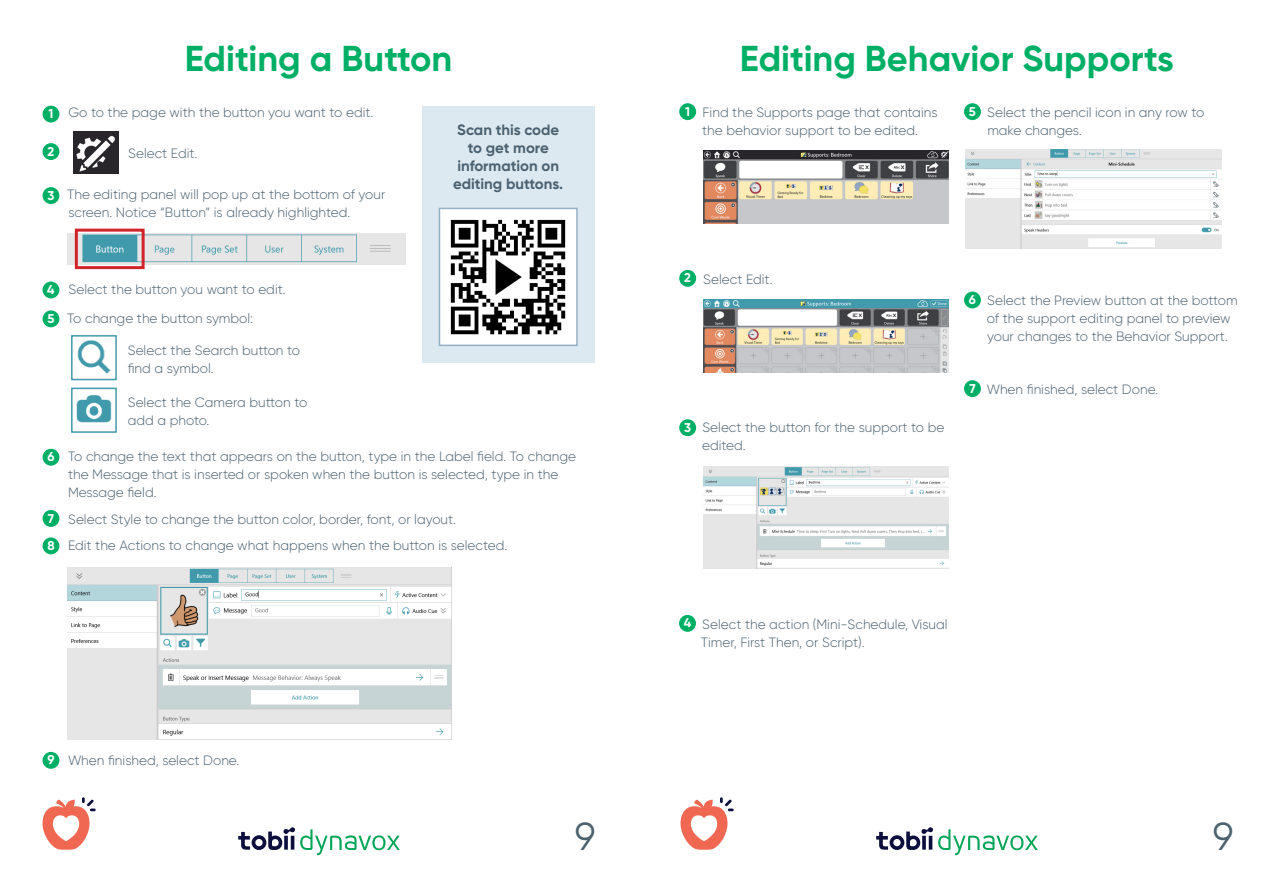
<style>
.page{position:relative;width:1276px;height:893px;background:#fff}
.page>*{position:absolute;margin:0;border:0;box-sizing:border-box;transform-origin:0 0}
.Page_Number{font:39px "Gilroy";color:#4b6170}
.Title_1{font:700 36px "Gilroy";color:#00af66}
.Subhead_2{font:700 15px/18px "Gilroy";color:#4b6170;text-align:center}
.Paragraph_1{font:300 13.5px/18px "Gilroy";color:#4b6170}
.t1{font:700 12.75px "Gilroy";color:#fff}
</style>
<div class="page">
<svg style="left:238px;top:827px;width:162px;height:28px"></svg>
<svg style="left:43px;top:797px;width:53px;height:53px"></svg>
<svg style="left:876px;top:827px;width:161px;height:28px"></svg>
<svg style="left:680px;top:797px;width:53px;height:53px"></svg>
<div style="left:422px;top:107px;width:173px;height:256px;background:#dce9f0"></div>
<img style="left:442px;top:211px;width:133px;height:132px">
<div style="left:439px;top:208px;width:139px;height:138px;border:2px solid #95b1c5"></div>
<div style="left:43px;top:106px;width:16px;height:17px;background:#00af66;border-radius:50%"></div>
<div style="left:43px;top:143px;width:16px;height:17px;background:#00af66;border-radius:50%"></div>
<div style="left:43px;top:752px;width:16px;height:17px;background:#00af66;border-radius:50%"></div>
<div style="left:43px;top:187px;width:16px;height:17px;background:#00af66;border-radius:50%"></div>
<div style="left:43px;top:282px;width:16px;height:16px;background:#00af66;border-radius:50%"></div>
<div style="left:43px;top:310px;width:16px;height:17px;background:#00af66;border-radius:50%"></div>
<div style="left:43px;top:449px;width:16px;height:17px;background:#00af66;border-radius:50%"></div>
<div style="left:43px;top:510px;width:16px;height:17px;background:#00af66;border-radius:50%"></div>
<div style="left:43px;top:537px;width:16px;height:17px;background:#00af66;border-radius:50%"></div>
<img style="left:68px;top:234px;width:337px;height:30px">
<img style="left:77px;top:340px;width:34px;height:34px">
<div style="left:71px;top:335px;width:46px;height:45px;border:2px solid #4199ab"></div>
<img style="left:76px;top:395px;width:36px;height:28px">
<div style="left:71px;top:388px;width:46px;height:45px;border:2px solid #4199ab"></div>
<div style="left:75px;top:229px;width:70px;height:40px;border:3px solid #d1232a"></div>
<img style="left:73px;top:132px;width:45px;height:42px">
<div style="left:679px;top:103px;width:17px;height:17px;background:#00af66;border-radius:50%"></div>
<div style="left:679px;top:270px;width:17px;height:17px;background:#00af66;border-radius:50%"></div>
<div style="left:679px;top:419px;width:17px;height:17px;background:#00af66;border-radius:50%"></div>
<div style="left:679px;top:615px;width:17px;height:17px;background:#00af66;border-radius:50%"></div>
<div style="left:964px;top:103px;width:17px;height:17px;background:#00af66;border-radius:50%"></div>
<div style="left:964px;top:292px;width:17px;height:16px;background:#00af66;border-radius:50%"></div>
<div style="left:964px;top:380px;width:17px;height:17px;background:#00af66;border-radius:50%"></div>
<img style="left:704px;top:299px;width:244px;height:73px">
<img style="left:704px;top:467px;width:244px;height:102px">
<img style="left:704px;top:151px;width:244px;height:73px">
<img style="left:68px;top:567px;width:384px;height:172px">
<img style="left:965px;top:150px;width:256px;height:99px">
<p class="t1" style="left:49px;top:106px;width:6px">1</p>
<p class="t1" style="left:48px;top:143px;width:8px">2</p>
<p class="t1" style="left:47px;top:187px;width:8px">3</p>
<p class="Title_1" style="left:185px;top:36px;width:269px">Editing a Button</p>
<p class="Title_1" style="left:740px;top:36px;width:435px">Editing Behavior Supports</p>
<p class="Paragraph_1" style="left:68px;top:103px;width:306px">Go to the page with the button you want to edit.</p>
<p class="Paragraph_1" style="left:128px;top:144px;width:71px">Select Edit.</p>
<p class="Paragraph_1" style="left:67px;top:185px;width:320px">The editing panel will pop up at the bottom of your screen. Notice “Button” is already highlighted.</p>
<p class="t1" style="left:685px;top:103px;width:6px">1</p>
<p class="Paragraph_1" style="left:702px;top:103px;width:237px">Find the Supports page that contains the behavior support to be edited.</p>
<p class="t1" style="left:969px;top:103px;width:8px">5</p>
<p class="Paragraph_1" style="left:987px;top:103px;width:219px">Select the pencil icon in any row to</p>
<p class="Subhead_2" style="left:457px;top:120px;width:104px">Scan this code</p>
<p class="Paragraph_1" style="left:987px;top:121px;width:96px">make changes.</p>
<p class="Subhead_2" style="left:453px;top:138px;width:112px">to get more information on editing buttons.</p>
<p class="t1" style="left:47px;top:282px;width:9px">4</p>
<p class="t1" style="left:47px;top:310px;width:8px">5</p>
<p class="t1" style="left:47px;top:449px;width:9px">6</p>
<p class="t1" style="left:48px;top:510px;width:8px">7</p>
<p class="t1" style="left:47px;top:537px;width:9px">8</p>
<p class="Paragraph_1" style="left:68px;top:281px;width:219px">Select the button you want to edit.</p>
<p class="Paragraph_1" style="left:67px;top:309px;width:187px">To change the button symbol:</p>
<p class="Paragraph_1" style="left:128px;top:341px;width:174px">Select the Search button to find a symbol.</p>
<p class="Paragraph_1" style="left:128px;top:393px;width:181px">Select the Camera button to add a photo.</p>
<p class="Paragraph_1" style="left:68px;top:447px;width:509px">To change the text that appears on the button, type in the Label field. To change the Message that is inserted or spoken when the button is selected, type in the<br>Message field.</p>
<p class="Paragraph_1" style="left:68px;top:510px;width:389px">Select Style to change the button color, border, font, or layout.</p>
<p class="Paragraph_1" style="left:68px;top:536px;width:441px">Edit the Actions to change what happens when the button is selected.</p>
<p class="t1" style="left:684px;top:270px;width:8px">2</p>
<p class="Paragraph_1" style="left:703px;top:270px;width:71px">Select Edit.</p>
<p class="t1" style="left:684px;top:419px;width:8px">3</p>
<p class="Paragraph_1" style="left:702px;top:418px;width:244px">Select the button for the support to be edited.</p>
<p class="t1" style="left:969px;top:292px;width:9px">6</p>
<p class="t1" style="left:969px;top:380px;width:8px">7</p>
<p class="Paragraph_1" style="left:987px;top:291px;width:252px">Select the Preview button at the bottom of the support editing panel to preview your changes to the Behavior Support.</p>
<p class="Paragraph_1" style="left:987px;top:380px;width:173px">When finished, select Done.</p>
<p class="t1" style="left:684px;top:615px;width:9px">4</p>
<p class="Paragraph_1" style="left:701px;top:615px;width:248px">Select the action (Mini-Schedule, Visual<br>Timer, First Then, or Script).</p>
<p class="t1" style="left:47px;top:752px;width:9px">9</p>
<p class="Paragraph_1" style="left:68px;top:751px;width:173px">When finished, select Done.</p>
<p class="Page_Number" style="left:575px;top:813px;width:22px">9</p>
<p class="Page_Number" style="left:1212px;top:813px;width:22px">9</p>
</div>
